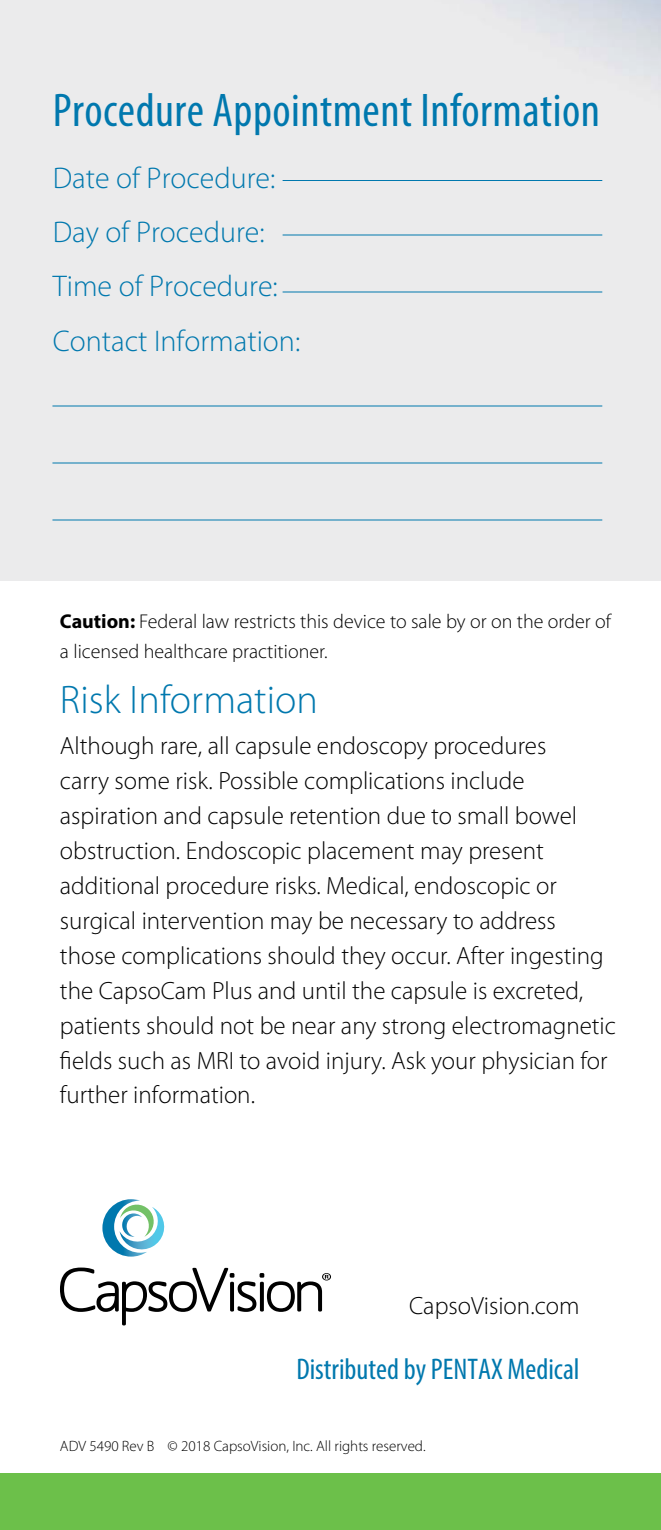
<style>
.page{position:relative;width:661px;height:1530px;background:#fff}
.page>*{position:absolute;margin:0;border:0;box-sizing:border-box;transform-origin:0 0}
.t1{font:condensed 47.5px "Myriad Pro";letter-spacing:.01em;color:#0078ae}
.t2{font:300 40px "Myriad Pro";color:#0078ae}
.t3{font:300 30px/54.2px "Myriad Pro";color:#0078ae}
.t4{font:condensed 30px "Myriad Pro";color:#0078ae}
.t5{font:300 25px/35px "Myriad Pro";color:#000}
.t6{font:300 20px/30px "Myriad Pro";color:#000}
.t7{font:300 15px "Myriad Pro";color:#000}
.s1{font-weight:700}
</style>
<div class="page">
<div style="left:0;top:1474px;width:661px;height:56px;background:#6cc04a"></div>
<svg style="left:60px;top:1289px;width:263px;height:36px"></svg>
<img style="left:0;top:0;width:661px;height:1289px">
<h1 class="t1" style="left:53px;top:81px;width:548px">Procedure Appointment Information</h1>
<p class="t3" style="left:53px;top:150px;width:249px">Date of Procedure:<br>Day of Procedure:<br>Time of Procedure:<br>Contact Information:</p>
<p class="t6" style="left:60px;top:606px;width:552px"><span class="s1">Caution:</span> Federal law restricts this device to sale by or on the order of a licensed healthcare practitioner.</p>
<h2 class="t2" style="left:60px;top:675px;width:259px">Risk Information</h2>
<p class="t5" style="left:60px;top:728px;width:557px">Although rare, all capsule endoscopy procedures<br>carry some risk. Possible complications include aspiration and capsule retention due to small bowel obstruction. Endoscopic placement may present additional procedure risks. Medical, endoscopic or surgical intervention may be necessary to address those complications should they occur. After ingesting the CapsoCam Plus and until the capsule is excreted, patients should not be near any strong electromagnetic fields such as MRI to avoid injury. Ask your physician for further information.</p>
<p class="t5" style="left:409px;top:1288px;width:172px">CapsoVision.com</p>
<p class="t4" style="left:296px;top:1351px;width:285px">Distributed by PENTAX Medical</p>
<p class="t7" style="left:60px;top:1437px;width:367px">ADV 5490 Rev B © 2018 CapsoVision, Inc. All rights reserved.</p>
</div>
